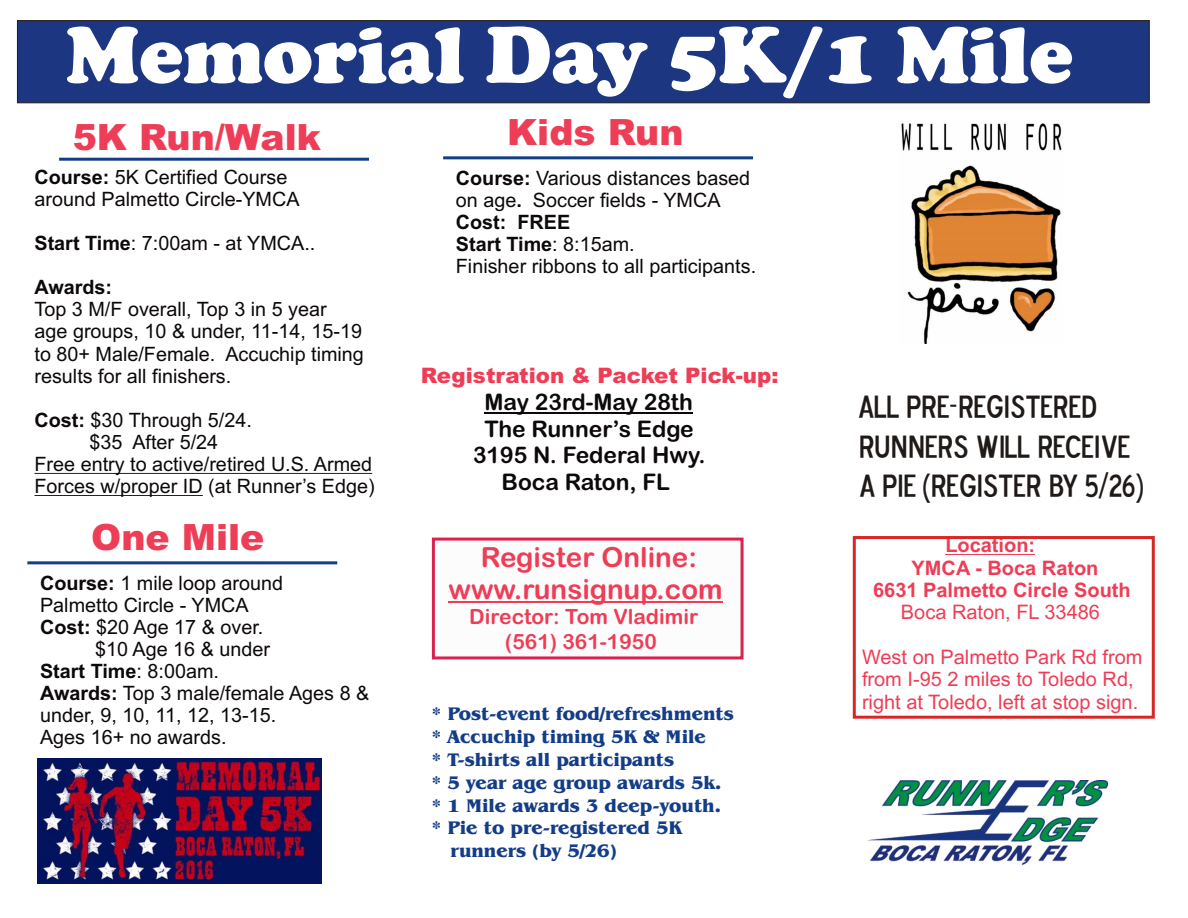
<style>
.page{position:relative;width:1188px;height:918px;background:#fff}
.page>*{position:absolute;margin:0;border:0;box-sizing:border-box;transform-origin:0 0}
.t1{font:900 82.8px "Cooper";color:#fff}
.t2{font:900 36.15px "Arial";color:#ee3d56}
.t3{font:32.25px/39.3px "Blue Highway D Type";color:#1f1a17}
.t4{font:27.75px/32.1px "Arial Rounded MT Bold";color:#ee3d56;text-align:center}
.t5{font:22.8px/26.4px "Arial Rounded MT Bold";color:#0d090a;text-align:center}
.t6{font:900 21.3px "Arial";color:#ee3d56}
.t7{font:21px/24.3px "Arial Rounded MT Bold";color:#ee3d56;text-align:center}
.t8{font:19.95px/22.4px "Arial";color:#ee3d56}
.t9{font:700 19.95px "Arial";color:#ee3d56}
.t10{font:19.8px/22px "Arial";color:#0d090a}
.t11{font:700 19.8px "Arial";color:#0d090a}
.t12{font:700 18.75px "Benguiat IT Cby BT";color:#143d87}
.s1{font-weight:700}
.s2{font-weight:400}
</style>
<div class="page">
<hr style="left:59px;top:158px;width:310px;height:3px;background:#123d87">
<hr style="left:27px;top:561px;width:310px;height:3px;background:#123d87">
<hr style="left:443px;top:156px;width:310px;height:3px;background:#123d87">
<hr style="left:35px;top:473px;width:337px;height:1px;background:#0d090a">
<hr style="left:35px;top:495px;width:168px;height:1px;background:#0d090a">
<hr style="left:484px;top:412px;width:209px;height:1px;background:#0d090a">
<svg style="left:431px;top:537px;width:313px;height:123px"></svg>
<hr style="left:448px;top:601px;width:275px;height:1px;background:#ee3d56">
<hr style="left:945px;top:554px;width:90px;height:1px;background:#ee3d56">
<div style="left:853px;top:536px;width:302px;height:183px;border:3px solid #d92626"></div>
<div style="left:17px;top:20px;width:1133px;height:83px;background:#1c3682"></div>
<img style="left:867px;top:781px;width:240px;height:84px">
<img style="left:901px;top:123px;width:161px;height:220px">
<img style="left:37px;top:758px;width:284px;height:125px">
<h1 class="t1" style="left:66px;top:27px;width:1009px">Memorial Day 5K/1 Mile</h1>
<h2 class="t2" style="left:73px;top:124px;width:250px">5K Run/Walk</h2>
<p class="t10" style="left:35px;top:168px;width:254px"><span class="s1">Course:</span> 5K Certified Course</p>
<p class="t10" style="left:35px;top:190px;width:267px">around Palmetto Circle-YMCA</p>
<p class="t10" style="left:35px;top:234px;width:282px"><span class="s1">Start Time</span>: 7:00am - at YMCA..</p>
<p class="t11" style="left:35px;top:280px;width:79px">Awards:</p>
<p class="t10" style="left:35px;top:300px;width:331px">Top 3 M/F overall, Top 3 in 5 year age groups, 10 &amp; under, 11-14, 15-19 to 80+ Male/Female. Accuchip timing results for all finishers.</p>
<p class="t10" style="left:35px;top:411px;width:219px"><span class="s1">Cost:</span> $30 Through 5/24.</p>
<p class="t10" style="left:35px;top:433px;width:342px;text-indent:55px">$35 After 5/24<br>Free entry to active/retired U.S. Armed<br>Forces w/proper ID (at Runner’s Edge)</p>
<h2 class="t2" style="left:91px;top:524px;width:174px">One Mile</h2>
<p class="t10" style="left:40px;top:573px;width:245px"><span class="s1">Course:</span> 1 mile loop around</p>
<p class="t10" style="left:40px;top:596px;width:210px">Palmetto Circle - YMCA</p>
<p class="t10" style="left:40px;top:618px;width:225px"><span class="s1">Cost:</span> $20 Age 17 &amp; over.</p>
<p class="t10" style="left:95px;top:640px;width:176px">$10 Age 16 &amp; under</p>
<p class="t11" style="left:40px;top:664px;width:180px">Start Time<span class="s2">: 8:00am.</span></p>
<p class="t10" style="left:40px;top:684px;width:331px"><span class="s1">Awards:</span> Top 3 male/female Ages 8 &amp;</p>
<p class="t10" style="left:40px;top:706px;width:238px">under, 9, 10, 11, 12, 13-15.</p>
<p class="t10" style="left:40px;top:728px;width:188px">Ages 16+ no awards.</p>
<h2 class="t2" style="left:507px;top:119px;width:178px">Kids Run</h2>
<p class="t10" style="left:456px;top:168px;width:302px"><span class="s1">Course:</span> Various distances based on age<span class="s1">.</span> Soccer fields - YMCA<br><span class="s1">Cost: FREE<br>Start Time</span>: 8:15am.<br>Finisher ribbons to all participants.</p>
<p class="t6" style="left:421px;top:368px;width:359px">Registration &amp; Packet Pick-up:</p>
<p class="t5" style="left:473px;top:391px;width:234px">May 23rd-May 28th<br>The Runner’s Edge<br>3195 N. Federal Hwy.<br>Boca Raton, FL</p>
<h3 class="t4" style="left:448px;top:543px;width:276px">Register Online: www.runsignup.com</h3>
<p class="t7" style="left:469px;top:607px;width:230px">Director: Tom Vladimir (561) 361-1950</p>
<p class="t12" style="left:432px;top:706px;width:303px">* Post-event food/refreshments</p>
<p class="t12" style="left:432px;top:729px;width:275px">* Accuchip timing 5K &amp; Mile</p>
<p class="t12" style="left:432px;top:752px;width:244px">* T-shirts all participants</p>
<p class="t12" style="left:432px;top:775px;width:291px">* 5 year age group awards 5k.</p>
<p class="t12" style="left:432px;top:797px;width:290px">* 1 Mile awards 3 deep-youth.</p>
<p class="t12" style="left:432px;top:820px;width:251px">* Pie to pre-registered 5K</p>
<p class="t12" style="left:450px;top:843px;width:168px">runners (by 5/26)</p>
<h3 class="t3" style="left:858px;top:387px;width:287px">ALL PRE-REGISTERED<br>RUNNERS WILL RECEIVE<br>A PIE (REGISTER BY 5/26)</h3>
<p class="t9" style="left:945px;top:538px;width:91px">Location:</p>
<p class="t9" style="left:912px;top:560px;width:188px">YMCA - Boca Raton</p>
<p class="t9" style="left:873px;top:582px;width:259px">6631 Palmetto Circle South</p>
<p class="t8" style="left:901px;top:603px;width:201px">Boca Raton, FL 33486</p>
<p class="t8" style="left:862px;top:648px;width:282px">West on Palmetto Park Rd from from I-95 2 miles to Toledo Rd, right at Toledo, left at stop sign.</p>
</div>
